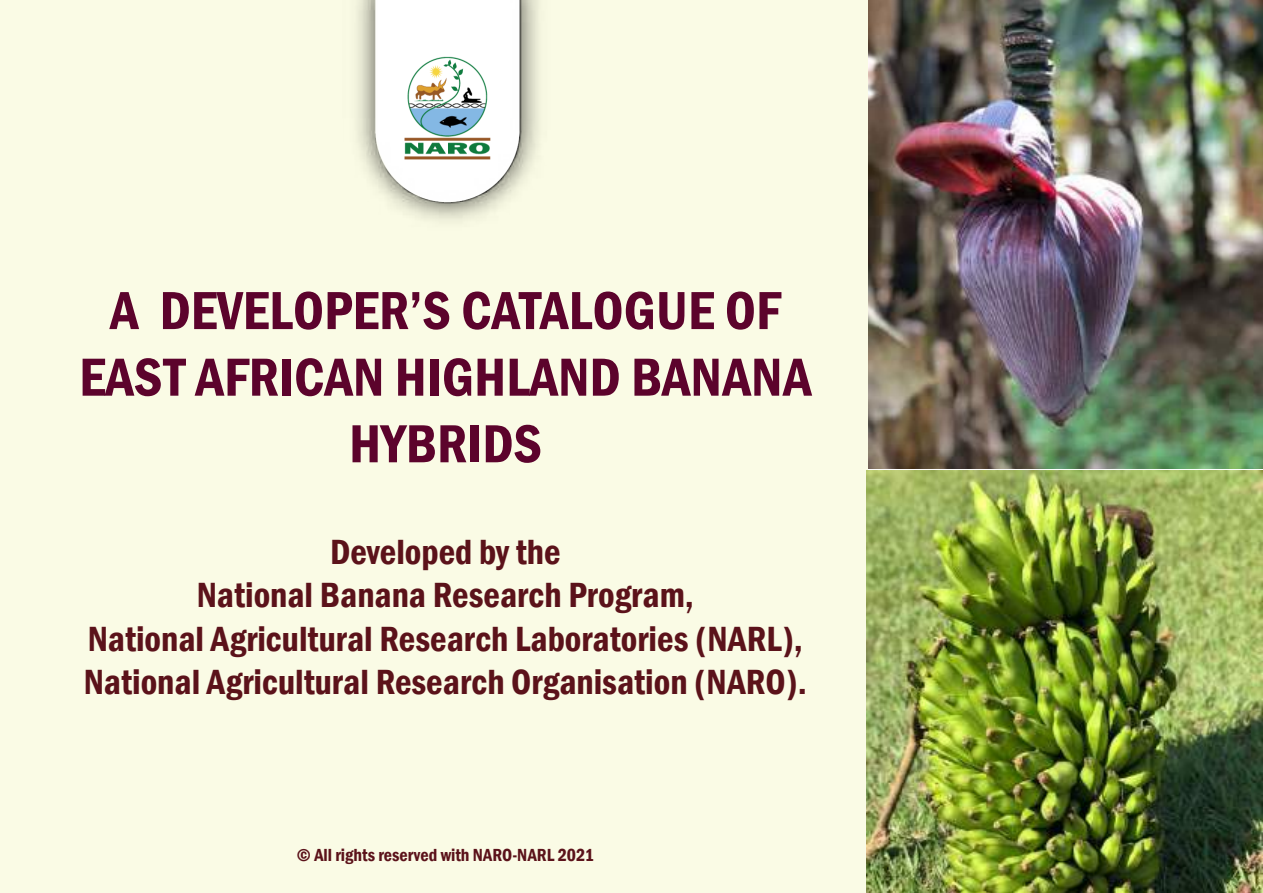
<style>
.page{position:relative;width:1263px;height:893px;background:#fff}
.page>*{position:absolute;margin:0;border:0;box-sizing:border-box;transform-origin:0 0}
.t1{font:600 condensed 55.5px/66.6px "Franklin Gothic";color:#5c032c;text-align:center}
.t2{font:600 condensed 36px/43.2px "Franklin Gothic";color:#5b121a;text-align:center}
.t3{font:600 condensed 18px "Franklin Gothic";color:#5b121a}
</style>
<div class="page">
<div style="left:0;top:0;width:867px;height:893px;background:#fafbe5"></div>
<img style="left:357px;top:0;width:182px;height:220px">
<img style="left:868px;top:0;width:395px;height:469px">
<img style="left:866px;top:471px;width:397px;height:422px">
<h1 class="t1" style="left:79px;top:276px;width:734px">A DEVELOPER’S CATALOGUE OF<br>EAST AFRICAN HIGHLAND BANANA<br>HYBRIDS</h1>
<p class="t2" style="left:84px;top:530px;width:725px">Developed by the<br>National Banana Research Program,<br>National Agricultural Research Laboratories (NARL), National Agricultural Research Organisation (NARO).</p>
<p class="t3" style="left:297px;top:843px;width:298px">© All rights reserved with NARO-NARL 2021</p>
</div>
